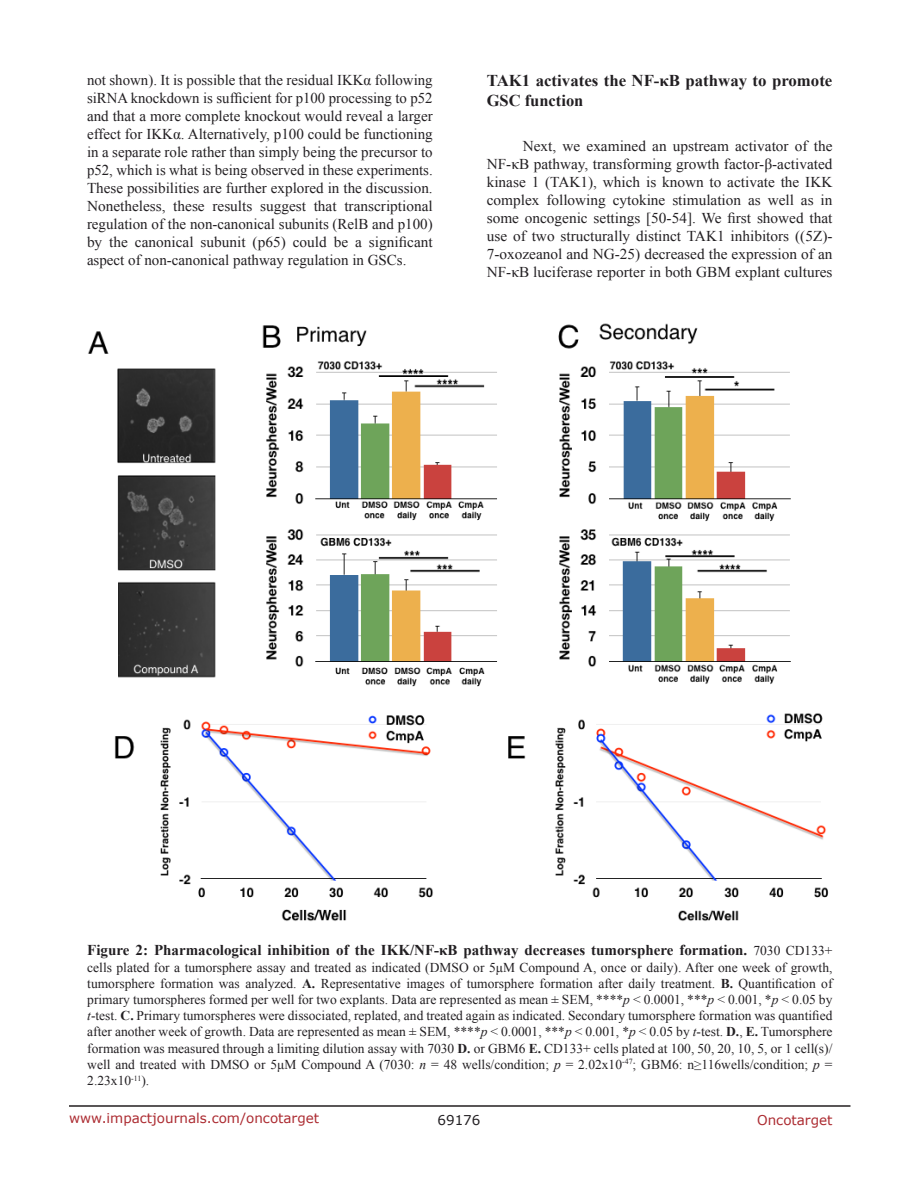
<style>
.page{position:relative;width:918px;height:1188px;background:#fff}
.page>*{position:absolute;margin:0;border:0;box-sizing:border-box;transform-origin:0 0}
.SubHeading{font:700 16.5px/19.8px "Times New Roman";color:#221f22}
.BodyText{font:15px/18px "Times New Roman";color:#221f22;text-align:justify}
.FigureText{font:700 15px "Times New Roman";color:#221f22}
.FigureText-2{font:13.5px/16.2px "Times New Roman";color:#221f22;text-align:justify}
.t1{font:13.5px "Verdana";color:#ac2b31}
.t2{font:13.5px "Verdana";color:#221f22}
.s1{font-weight:400;font-size:13.5px}
.s2{font-weight:700}
.s3{font-style:italic}
</style>
<div class="page">
<hr style="left:69px;top:1105px;width:781px;height:2px;background:#231f20">
<img style="left:88px;top:323px;width:741px;height:598px">
<p class="BodyText" style="left:87px;top:71px;width:347px">not shown). It is possible that the residual IKKα following siRNA knockdown is sufficient for p100 processing to p52 and that a more complete knockout would reveal a larger effect for IKKα. Alternatively, p100 could be functioning in a separate role rather than simply being the precursor to p52, which is what is being observed in these experiments.<br>These possibilities are further explored in the discussion.<br>Nonetheless, these results suggest that transcriptional regulation of the non-canonical subunits (RelB and p100) by the canonical subunit (p65) could be a significant aspect of non-canonical pathway regulation in GSCs.</p>
<p class="SubHeading" style="left:487px;top:70px;width:347px">TAK1 activates the NF-κB pathway to promote<br>GSC function</p>
<p class="BodyText" style="left:487px;top:137px;width:347px;text-indent:36px">Next, we examined an upstream activator of the NF-κB pathway, transforming growth factor-β-activated kinase 1 (TAK1), which is known to activate the IKK complex following cytokine stimulation as well as in some oncogenic settings [50-54]. We first showed that use of two structurally distinct TAK1 inhibitors ((5Z)- 7-oxozeanol and NG-25) decreased the expression of an NF-κB luciferase reporter in both GBM explant cultures</p>
<p class="FigureText" style="left:87px;top:940px;width:747px">Figure 2: Pharmacological inhibition of the IKK/NF-κB pathway decreases tumorsphere formation. <span class="s1">7030 CD133+</span></p>
<p class="FigureText-2" style="left:87px;top:959px;width:747px">cells plated for a tumorsphere assay and treated as indicated (DMSO or 5μM Compound A, once or daily). After one week of growth, tumorsphere formation was analyzed. <span class="s2">A.</span> Representative images of tumorsphere formation after daily treatment. <span class="s2">B.</span> Quantification of primary tumorspheres formed per well for two explants. Data are represented as mean ± SEM, ****<span class="s3">p</span> &lt; 0.0001, ***<span class="s3">p</span> &lt; 0.001, *<span class="s3">p</span> &lt; 0.05 by <span class="s3">t</span>-test. <span class="s2">C.</span> Primary tumorspheres were dissociated, replated, and treated again as indicated. Secondary tumorsphere formation was quantified after another week of growth. Data are represented as mean ± SEM, ****<span class="s3">p</span> &lt; 0.0001, ***<span class="s3">p</span> &lt; 0.001, *<span class="s3">p</span> &lt; 0.05 by <span class="s3">t</span>-test. <span class="s2">D.</span>, <span class="s2">E.</span> Tumorsphere formation was measured through a limiting dilution assay with 7030 <span class="s2">D.</span> or GBM6 <span class="s2">E.</span> CD133+ cells plated at 100, 50, 20, 10, 5, or 1 cell(s)/ well and treated with DMSO or 5μM Compound A (7030: <span class="s3">n</span> = 48 wells/condition; <span class="s3">p</span> = 2.02x10<sup>-47</sup>; GBM6: n≥116wells/condition; <span class="s3">p</span> = 2.23x10<sup>-11</sup>).</p>
<p class="t1" style="left:69px;top:1109px;width:252px">www.impactjournals.com/oncotarget</p>
<p class="t2" style="left:438px;top:1111px;width:44px">69176</p>
<p class="t1" style="left:757px;top:1111px;width:77px">Oncotarget</p>
</div>
